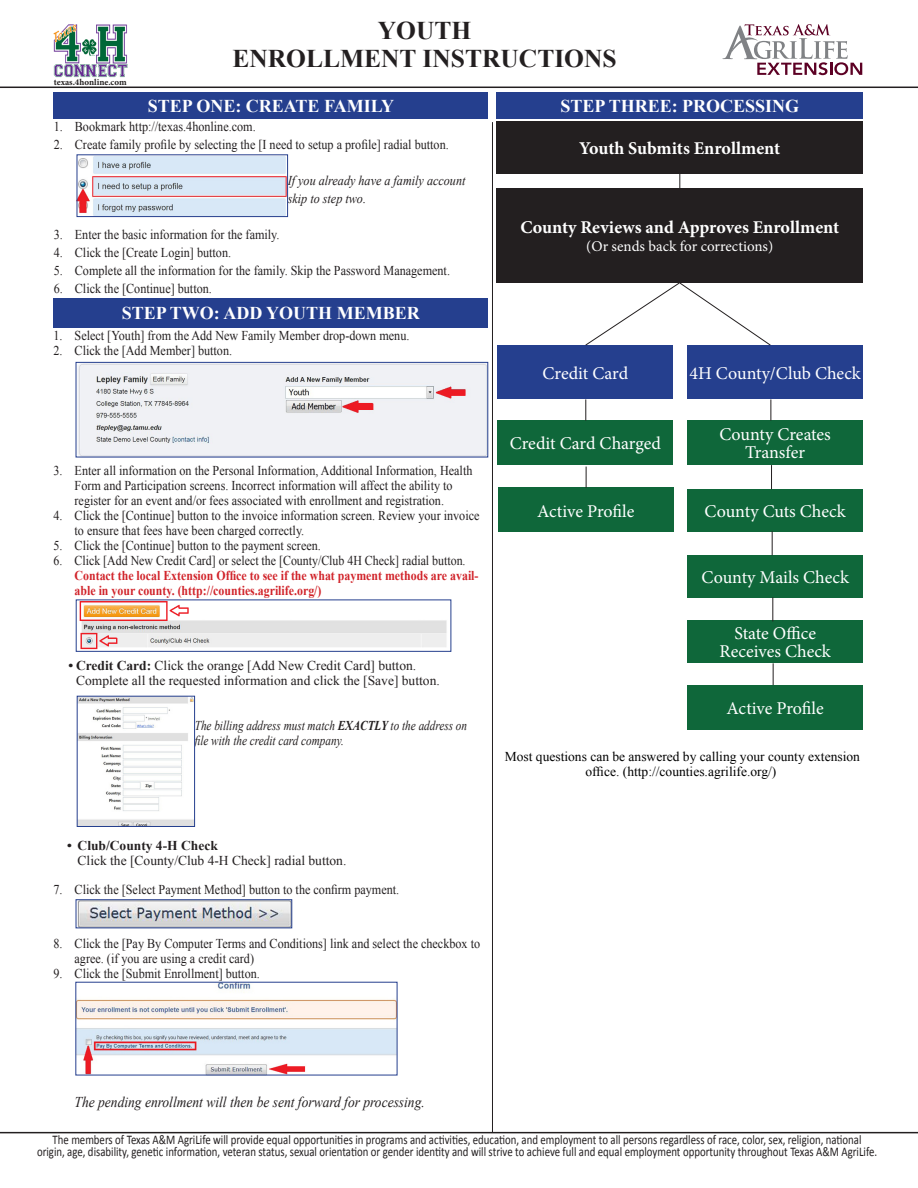
<style>
.page{position:relative;width:918px;height:1188px;background:#fff}
.page>*{position:absolute;margin:0;border:0;box-sizing:border-box;transform-origin:0 0}
.t1{font:700 25.5px/28px "Times New Roman";color:#231f20;text-align:center}
.t2{font:18px/18px "Minion Pro";letter-spacing:-.005em;color:#fff;text-align:center}
.t3{font:700 18px "Times New Roman";color:#fff}
.t4{font:700 18px "Minion Pro";letter-spacing:-.005em;color:#fff}
.t5{font:italic 15px "Times New Roman";color:#231f20;scale:.9 1}
.t6{font:15px "Minion Pro";color:#fff}
.t7{font:13.5px/15px "Times New Roman";color:#231f20;scale:.9 1}
.t8{font:700 13.5px/15px "Times New Roman";color:#d1232a;scale:.88 1}
.t9{font:13.5px/15px "Times New Roman";color:#231f20}
.t10{font:13.5px/15px "Times New Roman";color:#000;text-align:center}
.t11{font:italic 13.5px/15px "Times New Roman";color:#231f20;scale:.83 1}
.t12{font:italic 13.5px/18px "Times New Roman";color:#231f20;scale:.9 1}
.t13{font:13.2px/12px "Calibri";color:#231f20;text-align:center;scale:.82 1}
.t14{font:700 9px "Minion Pro";color:#231f20}
.s1{font-weight:400;color:#231f20}
.s2{font-weight:700}
</style>
<div class="page">
<hr style="left:0;top:1132px;width:918px;height:1px;background:#231f20">
<svg style="left:723px;top:24px;width:139px;height:51px"></svg>
<hr style="left:0;top:87px;width:918px;height:1px;background:#231f20">
<img style="left:53px;top:24px;width:75px;height:54px">
<div style="left:54px;top:93px;width:434px;height:26px;background:#253f8e"></div>
<img style="left:79px;top:602px;width:368px;height:48px">
<div style="left:76px;top:600px;width:375px;height:52px;border:1px solid #253f8e"></div>
<img style="left:79px;top:698px;width:114px;height:127px">
<div style="left:77px;top:696px;width:118px;height:131px;border:1px solid #253f8e"></div>
<img style="left:79px;top:157px;width:207px;height:58px">
<div style="left:77px;top:155px;width:211px;height:62px;border:1px solid #253f8e"></div>
<img style="left:78px;top:902px;width:212px;height:24px">
<div style="left:54px;top:299px;width:434px;height:29px;background:#253f8e"></div>
<img style="left:78px;top:984px;width:317px;height:89px">
<img style="left:78px;top:364px;width:408px;height:91px">
<div style="left:76px;top:362px;width:412px;height:95px;border:1px solid #253f8e"></div>
<div style="left:497px;top:93px;width:366px;height:26px;background:#253f8e"></div>
<div style="left:497px;top:189px;width:366px;height:94px;background:#231f20"></div>
<div style="left:498px;top:421px;width:175px;height:44px;background:#0f673a"></div>
<div style="left:687px;top:489px;width:176px;height:42px;background:#0f673a"></div>
<div style="left:687px;top:421px;width:176px;height:44px;background:#0f673a"></div>
<div style="left:498px;top:345px;width:175px;height:54px;background:#253f8e"></div>
<div style="left:687px;top:345px;width:176px;height:54px;background:#253f8e"></div>
<div style="left:688px;top:555px;width:175px;height:42px;background:#0f673a"></div>
<div style="left:688px;top:621px;width:175px;height:42px;background:#0f673a"></div>
<div style="left:688px;top:685px;width:175px;height:45px;background:#0f673a"></div>
<svg style="left:585px;top:399px;width:1px;height:22px"></svg>
<svg style="left:771px;top:399px;width:1px;height:22px"></svg>
<svg style="left:771px;top:465px;width:1px;height:24px"></svg>
<svg style="left:772px;top:531px;width:1px;height:24px"></svg>
<svg style="left:772px;top:597px;width:1px;height:24px"></svg>
<svg style="left:773px;top:663px;width:1px;height:22px"></svg>
<svg style="left:585px;top:283px;width:186px;height:63px"></svg>
<div style="left:498px;top:488px;width:175px;height:44px;background:#0f673a"></div>
<svg style="left:586px;top:467px;width:1px;height:21px"></svg>
<div style="left:497px;top:122px;width:366px;height:52px;background:#231f20"></div>
<svg style="left:679px;top:174px;width:1px;height:15px"></svg>
<hr style="left:492px;top:122px;width:1px;height:1011px;background:#231f20">
<p class="t14" style="left:54px;top:76px;width:74px">texas.4honline.com</p>
<p class="t1" style="left:232px;top:16px;width:386px">YOUTH<br>ENROLLMENT INSTRUCTIONS</p>
<p class="t3" style="left:148px;top:94px;width:248px">STEP ONE: CREATE FAMILY</p>
<p class="t3" style="left:561px;top:93px;width:240px">STEP THREE: PROCESSING</p>
<p class="t7" style="left:54px;top:119px;width:226px">1. Bookmark http://texas.4honline.com.</p>
<p class="t7" style="left:54px;top:137px;width:440px">2. Create family profile by selecting the [I need to setup a profile] radial button.</p>
<p class="t12" style="left:288px;top:172px;width:199px">If you already have a family account skip to step two.</p>
<p class="t7" style="left:54px;top:227px;width:252px">3. Enter the basic information for the family.</p>
<p class="t7" style="left:54px;top:245px;width:198px">4. Click the [Create Login] button.</p>
<p class="t7" style="left:54px;top:263px;width:442px">5. Complete all the information for the family. Skip the Password Management.</p>
<p class="t7" style="left:54px;top:281px;width:177px">6. Click the [Continue] button.</p>
<p class="t7" style="left:54px;top:328px;width:397px">1. Select [Youth] from the Add New Family Member drop-down menu.</p>
<p class="t7" style="left:54px;top:343px;width:200px">2. Click the [Add Member] button.</p>
<p class="t3" style="left:122px;top:301px;width:300px">STEP TWO: ADD YOUTH MEMBER</p>
<p class="t7" style="left:54px;top:463px;width:467px;text-align:center">3. Enter all information on the Personal Information, Additional Information, Health<br>Form and Participation screens. Incorrect information will affect the ability to<br>register for an event and/or fees associated with enrollment and registration.</p>
<p class="t7" style="left:75px;top:508px;width:451px;text-indent:-21px">4. Click the [Continue] button to the invoice information screen. Review your invoice to ensure that fees have been charged correctly.</p>
<p class="t7" style="left:54px;top:538px;width:299px">5. Click the [Continue] button to the payment screen.</p>
<p class="t8" style="left:75px;top:553px;width:461px;text-indent:-21px"><span class="s1">6. Click [Add New Credit Card] or select the [County/Club 4H Check] radial button.<br></span>Contact the local Extension Office to see if the what payment methods are avail&shy;able in your county. (http://counties.agrilife.org/)</p>
<p class="t9" style="left:76px;top:658px;width:365px;text-indent:-8px"><span class="s2">• Credit Card:</span> Click the orange [Add New Credit Card] button.<br>Complete all the requested information and click the [Save] button.</p>
<p class="t11" style="left:195px;top:718px;width:330px">The billing address must match <span class="s2">EXACTLY</span> to the address on file with the credit card company.</p>
<p class="t9" style="left:78px;top:838px;width:270px;text-indent:-10px"><span class="s2">• Club/County 4-H Check<br></span>Click the [County/Club 4-H Check] radial button.</p>
<p class="t7" style="left:54px;top:881px;width:386px">7. Click the [Select Payment Method] button to the confirm payment.</p>
<p class="t7" style="left:75px;top:935px;width:452px;text-indent:-21px">8. Click the [Pay By Computer Terms and Conditions] link and select the checkbox to agree. (if you are using a credit card)</p>
<p class="t7" style="left:54px;top:965px;width:231px">9. Click the [Submit Enrollment] button.</p>
<p class="t4" style="left:579px;top:136px;width:203px">Youth Submits Enrollment</p>
<p class="t4" style="left:520px;top:215px;width:320px">County Reviews and Approves Enrollment</p>
<p class="t6" style="left:586px;top:236px;width:189px">(Or sends back for corrections)</p>
<p class="t2" style="left:543px;top:364px;width:87px">Credit Card</p>
<p class="t2" style="left:689px;top:364px;width:173px">4H County/Club Check</p>
<p class="t2" style="left:510px;top:435px;width:153px">Credit Card Charged</p>
<p class="t2" style="left:537px;top:502px;width:99px">Active Profile</p>
<p class="t2" style="left:719px;top:426px;width:113px">County Creates<br>Transfer</p>
<p class="t2" style="left:705px;top:502px;width:143px">County Cuts Check</p>
<p class="t2" style="left:701px;top:568px;width:149px">County Mails Check</p>
<p class="t2" style="left:720px;top:625px;width:113px">State Office<br>Receives Check</p>
<p class="t2" style="left:727px;top:699px;width:99px">Active Profile</p>
<p class="t10" style="left:505px;top:749px;width:357px">Most questions can be answered by calling your county extension office. (http://counties.agrilife.org/)</p>
<p class="t5" style="left:75px;top:1091px;width:391px">The pending enrollment will then be sent forward for processing.</p>
<p class="t13" style="left:37px;top:1133px;width:1026px">The members of Texas A&amp;M AgriLife will provide equal opportunities in programs and activities, education, and employment to all persons regardless of race, color, sex, religion, national<br>origin, age, disability, genetic information, veteran status, sexual orientation or gender identity and will strive to achieve full and equal employment opportunity throughout Texas A&amp;M AgriLife.</p>
</div>
